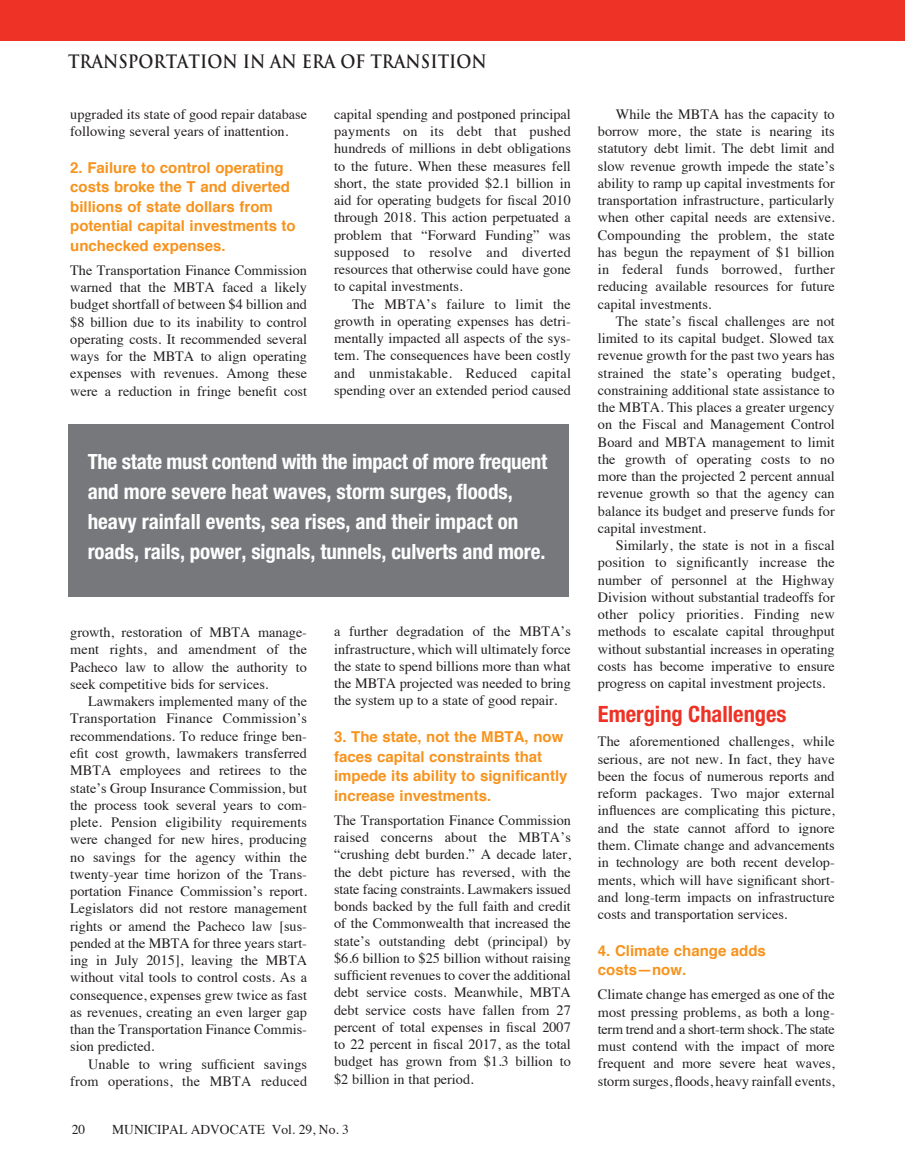
<style>
.page{position:relative;width:905px;height:1175px;background:#fff}
.page>*{position:absolute;margin:0;border:0;box-sizing:border-box;transform-origin:0 0}
.Subhead{font:700 condensed 22.5px "Helvetica Neue";color:#ee3225}
.Subhead-2{font:700 condensed 21px/30px "Helvetica Neue";letter-spacing:-.005em;color:#fff}
.Jump_Head{font:700 18px "Trajan";color:#231f20;scale:.9 1}
.Body_Text_No_Indent{font:700 15px/19.5px "Helvetica";color:#f7931d}
.Body_Text_Indent{font:14.25px/17.2px "Times";color:#231f20;text-align:justify}
.Body_Text_No_Indent-2{font:14.25px/17.2px "Times";color:#231f20;text-align:justify}
.t1{font:13.5px "Times";color:#231f20}
</style>
<div class="page">
<div style="left:0;top:0;width:904px;height:40px;background:#ee3225"></div>
<div style="left:68px;top:424px;width:500px;height:172px;background:#76787b"></div>
<p class="Jump_Head" style="left:68px;top:50px;width:467px">TRANSPORTATION IN AN ERA OF TRANSITION</p>
<p class="Body_Text_Indent" style="left:70px;top:104px;width:238px">upgraded its state of good repair database following several years of inattention.</p>
<p class="Body_Text_No_Indent" style="left:70px;top:158px;width:227px">2. Failure to control operating costs broke the T and diverted billions of state dollars from potential capital investments to unchecked expenses.</p>
<p class="Body_Text_No_Indent-2" style="left:70px;top:260px;width:238px">The Transportation Finance Commission warned that the MBTA faced a likely budget shortfall of between $4 billion and $8 billion due to its inability to control operating costs. It recommended several ways for the MBTA to align operating expenses with revenues. Among these were a reduction in fringe benefit cost</p>
<p class="Body_Text_Indent" style="left:334px;top:104px;width:238px">capital spending and postponed principal payments on its debt that pushed hundreds of millions in debt obligations to the future. When these measures fell short, the state provided $2.1 billion in aid for operating budgets for fiscal 2010 through 2018. This action perpetuated a problem that “Forward Funding” was supposed to resolve and diverted resources that otherwise could have gone to capital investments.</p>
<p class="Body_Text_Indent" style="left:334px;top:294px;width:238px;text-indent:18px">The MBTA’s failure to limit the growth in operating expenses has detri&shy;mentally impacted all aspects of the sys&shy;tem. The consequences have been costly and unmistakable. Reduced capital spending over an extended period caused</p>
<p class="Subhead-2" style="left:88px;top:446px;width:461px">The state must contend with the impact of more frequent and more severe heat waves, storm surges, floods, heavy rainfall events, sea rises, and their impact on roads, rails, power, signals, tunnels, culverts and more.</p>
<p class="Body_Text_No_Indent-2" style="left:70px;top:622px;width:238px">growth, restoration of MBTA manage&shy;ment rights, and amendment of the Pacheco law to allow the authority to seek competitive bids for services.</p>
<p class="Body_Text_Indent" style="left:70px;top:691px;width:238px;text-indent:18px">Lawmakers implemented many of the Transportation Finance Commission’s recommendations. To reduce fringe ben&shy;efit cost growth, lawmakers transferred MBTA employees and retirees to the state’s Group Insurance Commission, but the process took several years to com&shy;plete. Pension eligibility requirements were changed for new hires, producing no savings for the agency within the twenty-year time horizon of the Trans&shy;portation Finance Commission’s report.<br>Legislators did not restore management rights or amend the Pacheco law [sus&shy;pended at the MBTA for three years start&shy;ing in July 2015], leaving the MBTA without vital tools to control costs. As a consequence, expenses grew twice as fast as revenues, creating an even larger gap than the Transportation Finance Commis&shy;sion predicted.</p>
<p class="Body_Text_Indent" style="left:70px;top:1054px;width:238px;text-align:right">Unable to wring sufficient savings from operations, the MBTA reduced</p>
<p class="Body_Text_Indent" style="left:334px;top:622px;width:238px">a further degradation of the MBTA’s infrastructure, which will ultimately force the state to spend billions more than what the MBTA projected was needed to bring the system up to a state of good repair.</p>
<p class="Body_Text_No_Indent" style="left:334px;top:727px;width:235px">3. The state, not the MBTA, now faces capital constraints that impede its ability to significantly increase investments.</p>
<p class="Body_Text_No_Indent-2" style="left:334px;top:810px;width:238px">The Transportation Finance Commission raised concerns about the MBTA’s “crushing debt burden.” A decade later, the debt picture has reversed, with the state facing constraints. Lawmakers issued bonds backed by the full faith and credit of the Commonwealth that increased the state’s outstanding debt (principal) by $6.6 billion to $25 billion without raising sufficient revenues to cover the additional debt service costs. Meanwhile, MBTA debt service costs have fallen from 27 percent of total expenses in fiscal 2007 to 22 percent in fiscal 2017, as the total budget has grown from $1.3 billion to $2 billion in that period.</p>
<p class="t1" style="left:72px;top:1116px;width:15px">20</p>
<p class="t1" style="left:112px;top:1116px;width:238px">MUNICIPAL ADVOCATE Vol. 29, No. 3</p>
<p class="Body_Text_Indent" style="left:598px;top:104px;width:238px;text-indent:18px">While the MBTA has the capacity to borrow more, the state is nearing its statutory debt limit. The debt limit and slow revenue growth impede the state’s ability to ramp up capital investments for transportation infrastructure, particularly when other capital needs are extensive.<br>Compounding the problem, the state has begun the repayment of $1 billion in federal funds borrowed, further reducing available resources for future capital investments.</p>
<p class="Body_Text_Indent" style="left:598px;top:311px;width:238px;text-indent:18px">The state’s fiscal challenges are not limited to its capital budget. Slowed tax revenue growth for the past two years has strained the state’s operating budget, constraining additional state assistance to the MBTA. This places a greater urgency on the Fiscal and Management Control Board and MBTA management to limit the growth of operating costs to no more than the projected 2 percent annual revenue growth so that the agency can balance its budget and preserve funds for capital investment.</p>
<p class="Body_Text_Indent" style="left:598px;top:535px;width:238px;text-indent:18px">Similarly, the state is not in a fiscal position to significantly increase the number of personnel at the Highway Division without substantial tradeoffs for other policy priorities. Finding new methods to escalate capital throughput without substantial increases in operating costs has become imperative to ensure progress on capital investment projects.</p>
<p class="Subhead" style="left:598px;top:701px;width:190px">Emerging Challenges</p>
<p class="Body_Text_No_Indent-2" style="left:598px;top:732px;width:238px">The aforementioned challenges, while serious, are not new. In fact, they have been the focus of numerous reports and reform packages. Two major external influences are complicating this picture, and the state cannot afford to ignore them. Climate change and advancements in technology are both recent develop&shy;ments, which will have significant short&shy;and long-term impacts on infrastructure costs and transportation services.</p>
<p class="Body_Text_No_Indent" style="left:598px;top:941px;width:169px">4. Climate change adds costs—now.</p>
<p class="Body_Text_No_Indent-2" style="left:598px;top:984px;width:238px">Climate change has emerged as one of the most pressing problems, as both a long&shy;term trend and a short-term shock. The state must contend with the impact of more frequent and more severe heat waves, storm surges, floods, heavy rainfall events,</p>
</div>
